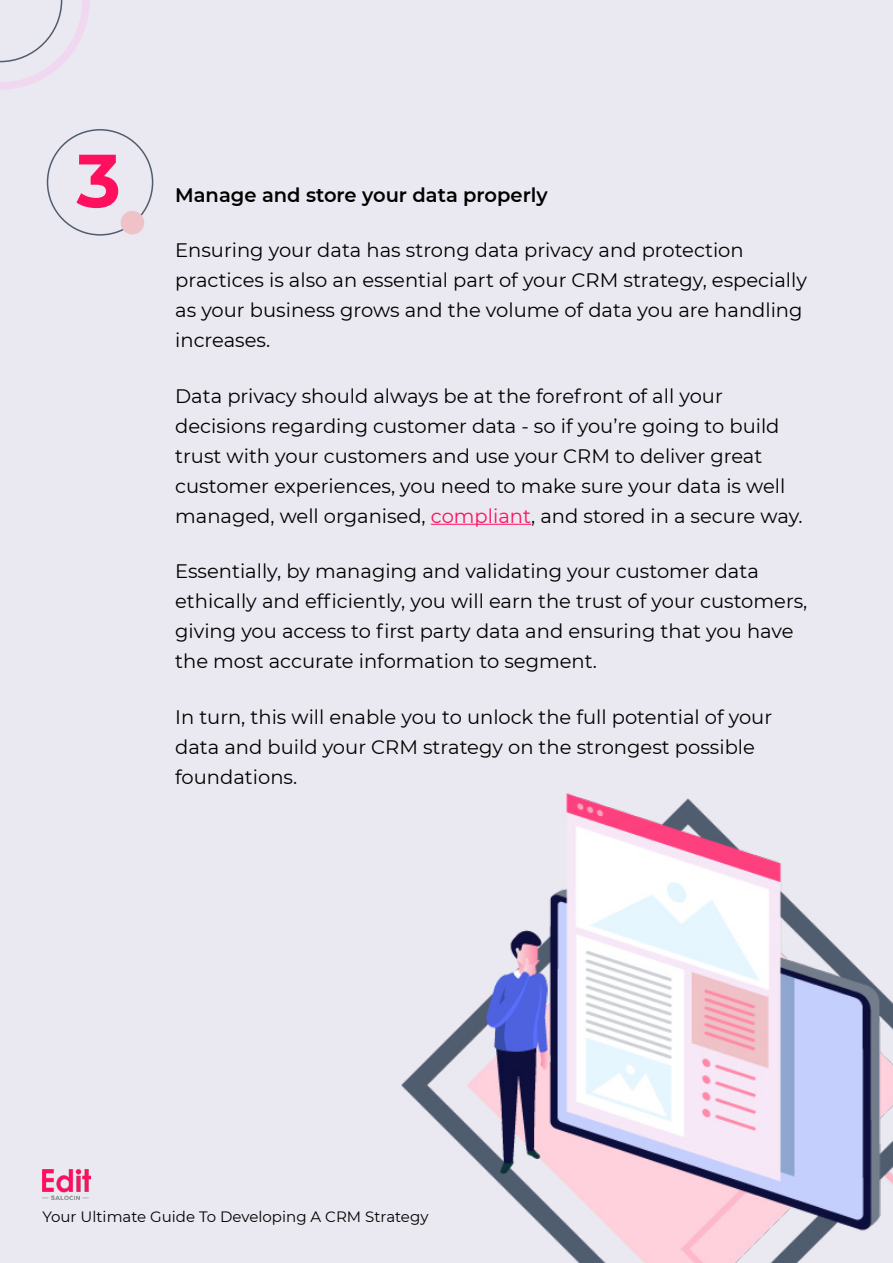
<style>
.page{position:relative;width:893px;height:1263px;background:#eae8f0}
.page>*{position:absolute;margin:0;border:0;box-sizing:border-box;transform-origin:0 0}
.t1{font:700 75px "Montserrat";color:#ff105f}
.t2{font:19.5px/30px "Montserrat";color:#000}
.t3{font:600 19.5px "Montserrat";color:#000}
.t4{font:15px "Montserrat";color:#000}
.s1{color:#ff105f}
</style>
<div class="page">
<svg style="left:0;top:0;width:90px;height:90px"></svg>
<hr style="left:431px;top:524px;width:100px;height:1px;background:#ff105f">
<div style="left:47px;top:129px;width:106px;height:107px;border:2px solid #505d6f;border-radius:50%"></div>
<div style="left:121px;top:211px;width:23px;height:23px;background:#efc2c7;border-radius:50%"></div>
<img style="left:401px;top:793px;width:492px;height:470px">
<img style="left:43px;top:1169px;width:48px;height:31px">
<h1 class="t1" style="left:77px;top:126px;width:46px">3</h1>
<p class="t3" style="left:175px;top:181px;width:374px">Manage and store your data properly</p>
<p class="t2" style="left:175px;top:235px;width:633px">Ensuring your data has strong data privacy and protection practices is also an essential part of your CRM strategy, especially as your business grows and the volume of data you are handling increases.</p>
<p class="t2" style="left:175px;top:380px;width:629px">Data privacy should always be at the forefront of all your decisions regarding customer data - so if you’re going to build trust with your customers and use your CRM to deliver great customer experiences, you need to make sure your data is well managed, well organised, <span class="s1">compliant</span>, and stored in a secure way.</p>
<p class="t2" style="left:175px;top:556px;width:634px">Essentially, by managing and validating your customer data ethically and efficiently, you will earn the trust of your customers, giving you access to first party data and ensuring that you have the most accurate information to segment.</p>
<p class="t2" style="left:175px;top:701px;width:599px">In turn, this will enable you to unlock the full potential of your data and build your CRM strategy on the strongest possible foundations.</p>
<p class="t4" style="left:43px;top:1206px;width:387px">Your Ultimate Guide To Developing A CRM Strategy</p>
</div>
